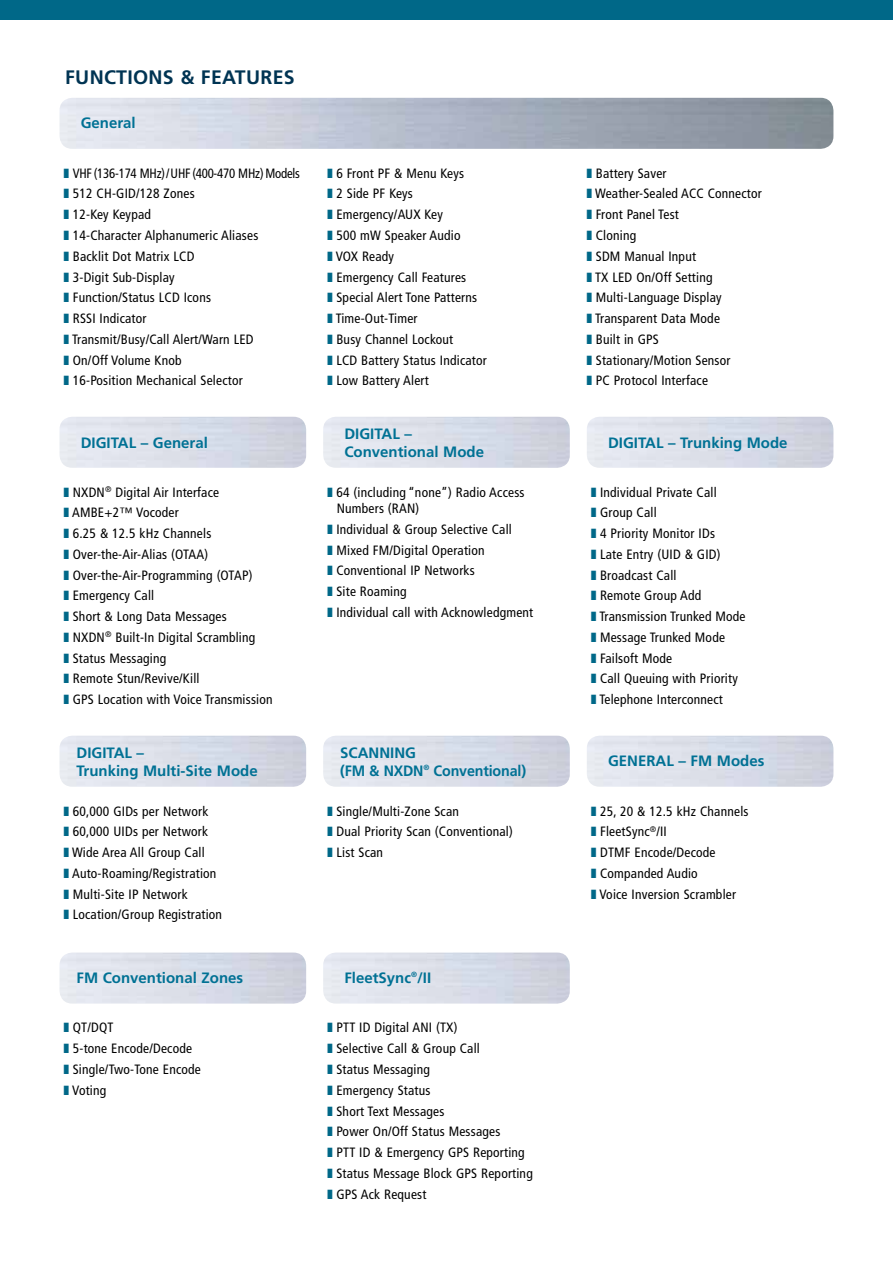
<style>
.page{position:relative;width:893px;height:1263px;background:#fff}
.page>*{position:absolute;margin:0;border:0;box-sizing:border-box;transform-origin:0 0}
.t1{font:700 19.5px "Frutiger LT Com";letter-spacing:.015em;color:#003453}
.t2{font:700 15px/18px "Frutiger LT Com";color:#007194}
.t3{font:condensed 13.5px/16px "Frutiger";letter-spacing:.015em;color:#000}
.t4{font:condensed 13.5px "Frutiger";letter-spacing:-.015em;color:#000;scale:.95 1}
.s1{color:#006888}
</style>
<div class="page">
<div style="left:0;top:0;width:893px;height:19px;background:#006888"></div>
<h1 class="t1" style="left:65px;top:66px;width:231px">FUNCTIONS &amp; FEATURES</h1>
<p class="t2" style="left:81px;top:114px;width:57px">General</p>
<p class="t4" style="left:64px;top:165px;width:250px"><span class="s1">■</span> VHF (136-174 MHz)/UHF (400-470 MHz) Models</p>
<p class="t3" style="left:64px;top:186px;width:132px"><span class="s1">■</span> 512 CH-GID/128 Zones</p>
<p class="t3" style="left:64px;top:207px;width:89px"><span class="s1">■</span> 12-Key Keypad</p>
<p class="t3" style="left:64px;top:227px;width:196px"><span class="s1">■</span> 14-Character Alphanumeric Aliases</p>
<p class="t3" style="left:64px;top:248px;width:132px"><span class="s1">■</span> Backlit Dot Matrix LCD</p>
<p class="t3" style="left:64px;top:269px;width:112px"><span class="s1">■</span> 3-Digit Sub-Display</p>
<p class="t3" style="left:64px;top:290px;width:149px"><span class="s1">■</span> Function/Status LCD Icons</p>
<p class="t3" style="left:64px;top:310px;width:84px"><span class="s1">■</span> RSSI Indicator</p>
<p class="t3" style="left:64px;top:331px;width:191px"><span class="s1">■</span> Transmit/Busy/Call Alert/Warn LED</p>
<p class="t3" style="left:64px;top:352px;width:119px"><span class="s1">■</span> On/Off Volume Knob</p>
<p class="t3" style="left:64px;top:373px;width:180px"><span class="s1">■</span> 16-Position Mechanical Selector</p>
<p class="t3" style="left:327px;top:165px;width:138px"><span class="s1">■</span> 6 Front PF &amp; Menu Keys</p>
<p class="t3" style="left:327px;top:186px;width:87px"><span class="s1">■</span> 2 Side PF Keys</p>
<p class="t3" style="left:327px;top:207px;width:117px"><span class="s1">■</span> Emergency/AUX Key</p>
<p class="t3" style="left:327px;top:227px;width:135px"><span class="s1">■</span> 500 mW Speaker Audio</p>
<p class="t3" style="left:327px;top:248px;width:68px"><span class="s1">■</span> VOX Ready</p>
<p class="t3" style="left:327px;top:269px;width:140px"><span class="s1">■</span> Emergency Call Features</p>
<p class="t3" style="left:327px;top:290px;width:151px"><span class="s1">■</span> Special Alert Tone Patterns</p>
<p class="t3" style="left:327px;top:310px;width:92px"><span class="s1">■</span> Time-Out-Timer</p>
<p class="t3" style="left:327px;top:331px;width:127px"><span class="s1">■</span> Busy Channel Lockout</p>
<p class="t3" style="left:327px;top:352px;width:161px"><span class="s1">■</span> LCD Battery Status Indicator</p>
<p class="t3" style="left:327px;top:373px;width:103px"><span class="s1">■</span> Low Battery Alert</p>
<p class="t3" style="left:587px;top:165px;width:81px"><span class="s1">■</span> Battery Saver</p>
<p class="t3" style="left:587px;top:186px;width:176px"><span class="s1">■</span> Weather-Sealed ACC Connector</p>
<p class="t3" style="left:587px;top:207px;width:94px"><span class="s1">■</span> Front Panel Test</p>
<p class="t3" style="left:587px;top:227px;width:51px"><span class="s1">■</span> Cloning</p>
<p class="t3" style="left:587px;top:248px;width:111px"><span class="s1">■</span> SDM Manual Input</p>
<p class="t3" style="left:587px;top:269px;width:127px"><span class="s1">■</span> TX LED On/Off Setting</p>
<p class="t3" style="left:587px;top:290px;width:136px"><span class="s1">■</span> Multi-Language Display</p>
<p class="t3" style="left:587px;top:310px;width:135px"><span class="s1">■</span> Transparent Data Mode</p>
<p class="t3" style="left:587px;top:331px;width:74px"><span class="s1">■</span> Built in GPS</p>
<p class="t3" style="left:587px;top:352px;width:145px"><span class="s1">■</span> Stationary/Motion Sensor</p>
<p class="t3" style="left:587px;top:373px;width:123px"><span class="s1">■</span> PC Protocol Interface</p>
<p class="t2" style="left:81px;top:433px;width:129px">DIGITAL – General</p>
<p class="t2" style="left:344px;top:425px;width:141px">DIGITAL –<br>Conventional Mode</p>
<p class="t2" style="left:608px;top:433px;width:181px">DIGITAL – Trunking Mode</p>
<p class="t3" style="left:64px;top:484px;width:157px"><span class="s1">■</span> NXDN<sup>®</sup> Digital Air Interface</p>
<p class="t3" style="left:64px;top:505px;width:117px"><span class="s1">■</span> AMBE+2™ Vocoder</p>
<p class="t3" style="left:64px;top:526px;width:149px"><span class="s1">■</span> 6.25 &amp; 12.5 kHz Channels</p>
<p class="t3" style="left:64px;top:546px;width:146px"><span class="s1">■</span> Over-the-Air-Alias (OTAA)</p>
<p class="t3" style="left:64px;top:567px;width:190px"><span class="s1">■</span> Over-the-Air-Programming (OTAP)</p>
<p class="t3" style="left:64px;top:588px;width:92px"><span class="s1">■</span> Emergency Call</p>
<p class="t3" style="left:64px;top:609px;width:165px"><span class="s1">■</span> Short &amp; Long Data Messages</p>
<p class="t3" style="left:64px;top:629px;width:193px"><span class="s1">■</span> NXDN<sup>®</sup> Built-In Digital Scrambling</p>
<p class="t3" style="left:64px;top:650px;width:104px"><span class="s1">■</span> Status Messaging</p>
<p class="t3" style="left:64px;top:671px;width:137px"><span class="s1">■</span> Remote Stun/Revive/Kill</p>
<p class="t3" style="left:64px;top:692px;width:210px"><span class="s1">■</span> GPS Location with Voice Transmission</p>
<p class="t3" style="left:337px;top:484px;width:189px;text-indent:-9px"><span class="s1">■</span> 64 (including “none”) Radio Access<br>Numbers (RAN)</p>
<p class="t3" style="left:327px;top:521px;width:186px"><span class="s1">■</span> Individual &amp; Group Selective Call</p>
<p class="t3" style="left:327px;top:542px;width:159px"><span class="s1">■</span> Mixed FM/Digital Operation</p>
<p class="t3" style="left:327px;top:563px;width:149px"><span class="s1">■</span> Conventional IP Networks</p>
<p class="t3" style="left:327px;top:584px;width:81px"><span class="s1">■</span> Site Roaming</p>
<p class="t3" style="left:327px;top:604px;width:207px"><span class="s1">■</span> Individual call with Acknowledgment</p>
<p class="t2" style="left:77px;top:744px;width:183px">DIGITAL –<br>Trunking Multi-Site Mode</p>
<p class="t2" style="left:340px;top:744px;width:187px">SCANNING<br>(FM &amp; NXDN<sup>®</sup> Conventional)</p>
<p class="t3" style="left:64px;top:803px;width:146px"><span class="s1">■</span> 60,000 GIDs per Network</p>
<p class="t3" style="left:64px;top:824px;width:146px"><span class="s1">■</span> 60,000 UIDs per Network</p>
<p class="t3" style="left:64px;top:844px;width:142px"><span class="s1">■</span> Wide Area All Group Call</p>
<p class="t3" style="left:64px;top:865px;width:154px"><span class="s1">■</span> Auto-Roaming/Registration</p>
<p class="t3" style="left:64px;top:886px;width:125px"><span class="s1">■</span> Multi-Site IP Network</p>
<p class="t3" style="left:64px;top:907px;width:160px"><span class="s1">■</span> Location/Group Registration</p>
<p class="t2" style="left:77px;top:969px;width:168px">FM Conventional Zones</p>
<p class="t3" style="left:64px;top:1020px;width:51px"><span class="s1">■</span> QT/DQT</p>
<p class="t3" style="left:64px;top:1040px;width:130px"><span class="s1">■</span> 5-tone Encode/Decode</p>
<p class="t3" style="left:64px;top:1061px;width:139px"><span class="s1">■</span> Single/Two-Tone Encode</p>
<p class="t3" style="left:64px;top:1082px;width:44px"><span class="s1">■</span> Voting</p>
<p class="t3" style="left:327px;top:803px;width:133px"><span class="s1">■</span> Single/Multi-Zone Scan</p>
<p class="t3" style="left:327px;top:824px;width:187px"><span class="s1">■</span> Dual Priority Scan (Conventional)</p>
<p class="t3" style="left:327px;top:844px;width:57px"><span class="s1">■</span> List Scan</p>
<p class="t2" style="left:344px;top:969px;width:88px">FleetSync<sup>®</sup>/II</p>
<p class="t3" style="left:327px;top:1020px;width:131px"><span class="s1">■</span> PTT ID Digital ANI (TX)</p>
<p class="t3" style="left:327px;top:1040px;width:154px"><span class="s1">■</span> Selective Call &amp; Group Call</p>
<p class="t3" style="left:327px;top:1061px;width:104px"><span class="s1">■</span> Status Messaging</p>
<p class="t3" style="left:327px;top:1082px;width:105px"><span class="s1">■</span> Emergency Status</p>
<p class="t3" style="left:327px;top:1103px;width:118px"><span class="s1">■</span> Short Text Messages</p>
<p class="t3" style="left:327px;top:1124px;width:174px"><span class="s1">■</span> Power On/Off Status Messages</p>
<p class="t3" style="left:327px;top:1144px;width:199px"><span class="s1">■</span> PTT ID &amp; Emergency GPS Reporting</p>
<p class="t3" style="left:327px;top:1165px;width:207px"><span class="s1">■</span> Status Message Block GPS Reporting</p>
<p class="t3" style="left:327px;top:1186px;width:100px"><span class="s1">■</span> GPS Ack Request</p>
<p class="t3" style="left:591px;top:484px;width:127px"><span class="s1">■</span> Individual Private Call</p>
<p class="t3" style="left:591px;top:505px;width:67px"><span class="s1">■</span> Group Call</p>
<p class="t3" style="left:591px;top:526px;width:125px"><span class="s1">■</span> 4 Priority Monitor IDs</p>
<p class="t3" style="left:591px;top:546px;width:131px"><span class="s1">■</span> Late Entry (UID &amp; GID)</p>
<p class="t3" style="left:591px;top:567px;width:87px"><span class="s1">■</span> Broadcast Call</p>
<p class="t3" style="left:591px;top:588px;width:112px"><span class="s1">■</span> Remote Group Add</p>
<p class="t3" style="left:591px;top:609px;width:156px"><span class="s1">■</span> Transmission Trunked Mode</p>
<p class="t3" style="left:591px;top:629px;width:135px"><span class="s1">■</span> Message Trunked Mode</p>
<p class="t3" style="left:591px;top:650px;width:83px"><span class="s1">■</span> Failsoft Mode</p>
<p class="t3" style="left:591px;top:671px;width:148px"><span class="s1">■</span> Call Queuing with Priority</p>
<p class="t3" style="left:591px;top:692px;width:133px"><span class="s1">■</span> Telephone Interconnect</p>
<p class="t2" style="left:608px;top:752px;width:158px">GENERAL – FM Modes</p>
<p class="t3" style="left:591px;top:803px;width:159px"><span class="s1">■</span> 25, 20 &amp; 12.5 kHz Channels</p>
<p class="t3" style="left:591px;top:824px;width:77px"><span class="s1">■</span> FleetSync<sup>®</sup>/II</p>
<p class="t3" style="left:591px;top:844px;width:126px"><span class="s1">■</span> DTMF Encode/Decode</p>
<p class="t3" style="left:591px;top:865px;width:108px"><span class="s1">■</span> Companded Audio</p>
<p class="t3" style="left:591px;top:886px;width:146px"><span class="s1">■</span> Voice Inversion Scrambler</p>
</div>
